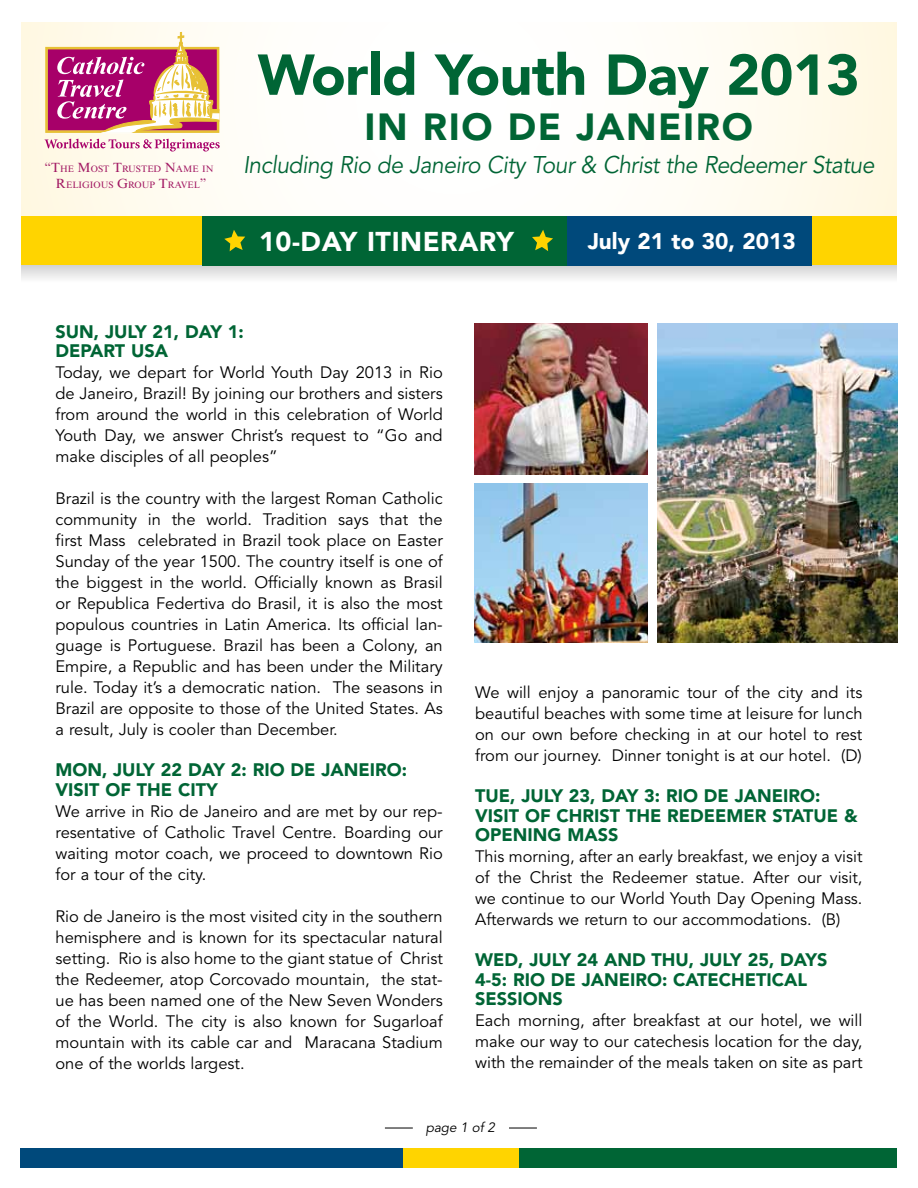
<style>
.page{position:relative;width:918px;height:1188px;background:#fff}
.page>*{position:absolute;margin:0;border:0;box-sizing:border-box;transform-origin:0 0}
.t1{font:900 57px "Avenir LT Std";letter-spacing:-.01em;color:#006535}
.t2{font:900 37.5px "Avenir LT Std";color:#006535}
.t3{font:900 27px "Avenir LT Std";letter-spacing:.02em;color:#fff}
.t4{font:italic 24px "Avenir LT Std";letter-spacing:-.02em;color:#006535;scale:.95 1}
.t5{font:900 22.5px "Avenir LT Std";color:#fff}
.t6{font:900 18px/19.5px "Avenir LT Std";color:#006535}
.t7{font:16.5px/21px "Avenir LT Std";color:#000;text-align:justify}
.t8{font:italic 13.5px "Avenir LT Std";letter-spacing:-.01em;color:#000}
.t9{font:9.3px "Times New Roman MT Std";color:#a31b64}
.s1{font-size:13.35px}
</style>
<div class="page">
<svg style="left:21px;top:22px;width:876px;height:194px"></svg>
<svg style="left:21px;top:265px;width:876px;height:14px"></svg>
<img style="left:475px;top:484px;width:173px;height:159px">
<div style="left:0;top:216px;width:918px;height:49px;background:#ffd400"></div>
<div style="left:519px;top:1148px;width:378px;height:26px;background:#006535"></div>
<div style="left:399px;top:1148px;width:120px;height:33px;background:#ffd400"></div>
<div style="left:21px;top:1148px;width:382px;height:32px;background:#00497b"></div>
<svg style="left:509px;top:1128px;width:28px;height:1px"></svg>
<svg style="left:385px;top:1128px;width:28px;height:1px"></svg>
<div style="left:203px;top:216px;width:367px;height:50px;background:#006535"></div>
<img style="left:475px;top:323px;width:173px;height:152px">
<svg style="left:45px;top:32px;width:175px;height:120px"></svg>
<div style="left:567px;top:216px;width:245px;height:50px;background:#00497b"></div>
<img style="left:658px;top:323px;width:239px;height:320px">
<svg style="left:532px;top:230px;width:21px;height:21px"></svg>
<svg style="left:224px;top:230px;width:21px;height:21px"></svg>
<div style="left:897px;top:0;width:21px;height:295px;background:#fff"></div>
<div style="left:0;top:0;width:21px;height:312px;background:#fff"></div>
<div style="left:0;top:1169px;width:918px;height:19px;background:#fff"></div>
<h1 class="t1" style="left:258px;top:40px;width:604px">WORLD YOUTH DAY 2013</h1>
<h2 class="t2" style="left:365px;top:104px;width:260px">IN RIO DE JANEIRO</h2>
<p class="t9" style="left:44px;top:164px;width:170px"><span class="s1">“T</span>HE <span class="s1">M</span>OST <span class="s1">T</span>RUSTED <span class="s1">N</span>AME IN</p>
<h3 class="t4" style="left:243px;top:151px;width:666px">Including Rio de Janeiro City Tour &amp; Christ the Redeemer Statue</h3>
<p class="t9" style="left:56px;top:179px;width:152px"><span class="s1">R</span>ELIGIOUS <span class="s1">G</span>ROUP <span class="s1">T</span>RAVEL<span class="s1">”</span></p>
<h3 class="t3" style="left:259px;top:225px;width:256px">10-DAY ITINERARY</h3>
<h3 class="t5" style="left:588px;top:228px;width:209px">JULY 21 TO 30, 2013</h3>
<p class="t6" style="left:56px;top:322px;width:190px">SUN, JU LY 21, DAY 1:<br>DEPART USA</p>
<p class="t7" style="left:56px;top:362px;width:389px">Today, we depart for World Youth Day 2013 in Rio de Janeiro, Brazil! By joining our brothers and sisters from around the world in this celebration of World Youth Day, we answer Christ’s request to “Go and make disciples of all peoples”</p>
<p class="t7" style="left:56px;top:488px;width:389px">Brazil is the country with the largest Roman Catholic community in the world. Tradition says that the first Mass celebrated in Brazil took place on Easter Sunday of the year 1500. The country itself is one of the biggest in the world. Officially known as Brasil or Republica Federtiva do Brasil, it is also the most populous countries in Latin America. Its official lan&shy;guage is Portuguese. Brazil has been a Colony, an Empire, a Republic and has been under the Military rule. Today it’s a democratic nation. The seasons in Brazil are opposite to those of the United States. As a result, July is cooler than December.</p>
<p class="t6" style="left:56px;top:760px;width:353px">MON, JULY 22 DAY 2: RIO DE JANEIRO:<br>VISIT OF THE CITY</p>
<p class="t7" style="left:56px;top:801px;width:389px">We arrive in Rio de Janeiro and are met by our rep&shy;resentative of Catholic Travel Centre. Boarding our waiting motor coach, we proceed to downtown Rio for a tour of the city.</p>
<p class="t7" style="left:56px;top:906px;width:389px">Rio de Janeiro is the most visited city in the southern hemisphere and is known for its spectacular natural setting. Rio is also home to the giant statue of Christ the Redeemer, atop Corcovado mountain, the stat&shy;ue has been named one of the New Seven Wonders of the World. The city is also known for Sugarloaf mountain with its cable car and Maracana Stadium one of the worlds largest.</p>
<p class="t7" style="left:475px;top:682px;width:389px">We will enjoy a panoramic tour of the city and its beautiful beaches with some time at leisure for lunch on our own before checking in at our hotel to rest from our journey. Dinner tonight is at our hotel. (D)</p>
<p class="t6" style="left:475px;top:786px;width:384px">TUE, JULY 23, DAY 3: RIO DE JANEIRO:<br>VISIT OF CHRIST THE REDEEMER STATUE &amp;<br>OPENING MASS</p>
<p class="t7" style="left:475px;top:846px;width:389px">This morning, after an early breakfast, we enjoy a visit of the Christ the Redeemer statue. After our visit, we continue to our World Youth Day Opening Mass.<br>Afterwards we return to our accommodations. (B)</p>
<p class="t6" style="left:475px;top:950px;width:354px">WED, JULY 24 AND THU, JULY 25, DAYS<br>4-5: RIO DE JANEIRO: CATECHETICAL<br>SESSIONS</p>
<p class="t7" style="left:475px;top:1010px;width:389px">Each morning, after breakfast at our hotel, we will make our way to our catechesis location for the day, with the remainder of the meals taken on site as part</p>
<p class="t8" style="left:426px;top:1119px;width:71px">page 1 of 2</p>
</div>
